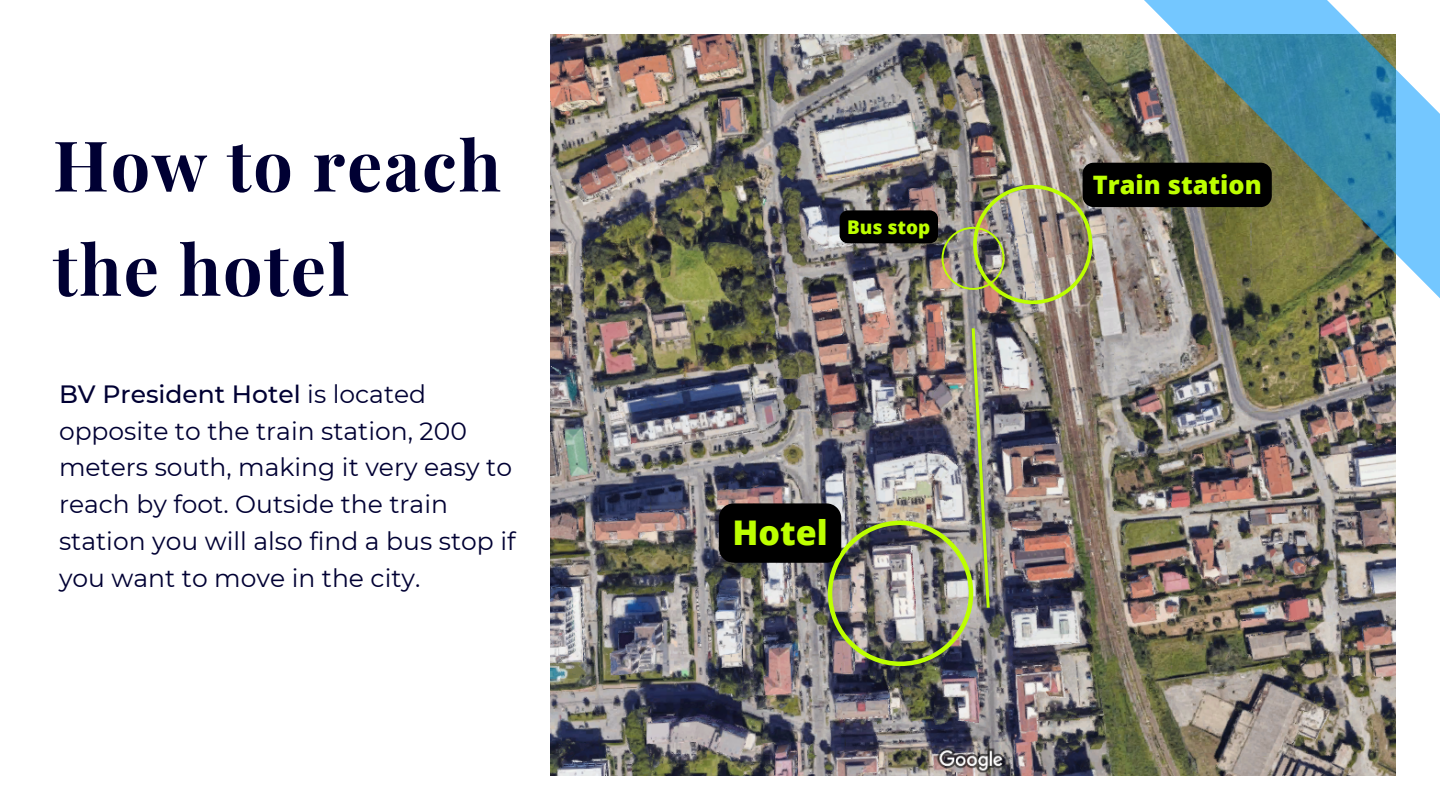
<style>
.page{position:relative;width:1440px;height:810px;background:#fff}
.page>*{position:absolute;margin:0;border:0;box-sizing:border-box;transform-origin:0 0}
.t1{font:700 70px/104.2px "Playfair Display";letter-spacing:.025em;color:#003}
.t2{font:800 34px "Open Sans";color:#bdff00}
.t3{font:800 25.4px "Open Sans";color:#bdff00}
.t4{font:25px/36.8px "Montserrat";color:#003}
.t5{font:800 18.9px "Open Sans";color:#bdff00}
.s1{font-weight:500}
</style>
<div class="page">
<img style="left:551px;top:34px;width:844px;height:742px">
<img style="left:1044px;top:0;width:396px;height:350px">
<img style="left:719px;top:325px;width:272px;height:341px">
<img style="left:840px;top:185px;width:252px;height:119px">
<div style="left:1083px;top:163px;width:189px;height:44px;background:#000;border-radius:11px"></div>
<p class="t1" style="left:53px;top:110px;width:450px">How to reach the hotel</p>
<p class="t4" style="left:59px;top:375px;width:458px"><span class="s1">BV President Hotel</span> is located opposite to the train station, 200 meters south, making it very easy to reach by foot. Outside the train station you will also find a bus stop if you want to move in the city.</p>
<p class="t5" style="left:847px;top:214px;width:85px">Bus stop</p>
<p class="t2" style="left:732px;top:509px;width:97px">Hotel</p>
<p class="t3" style="left:1093px;top:167px;width:170px">Train station</p>
</div>
